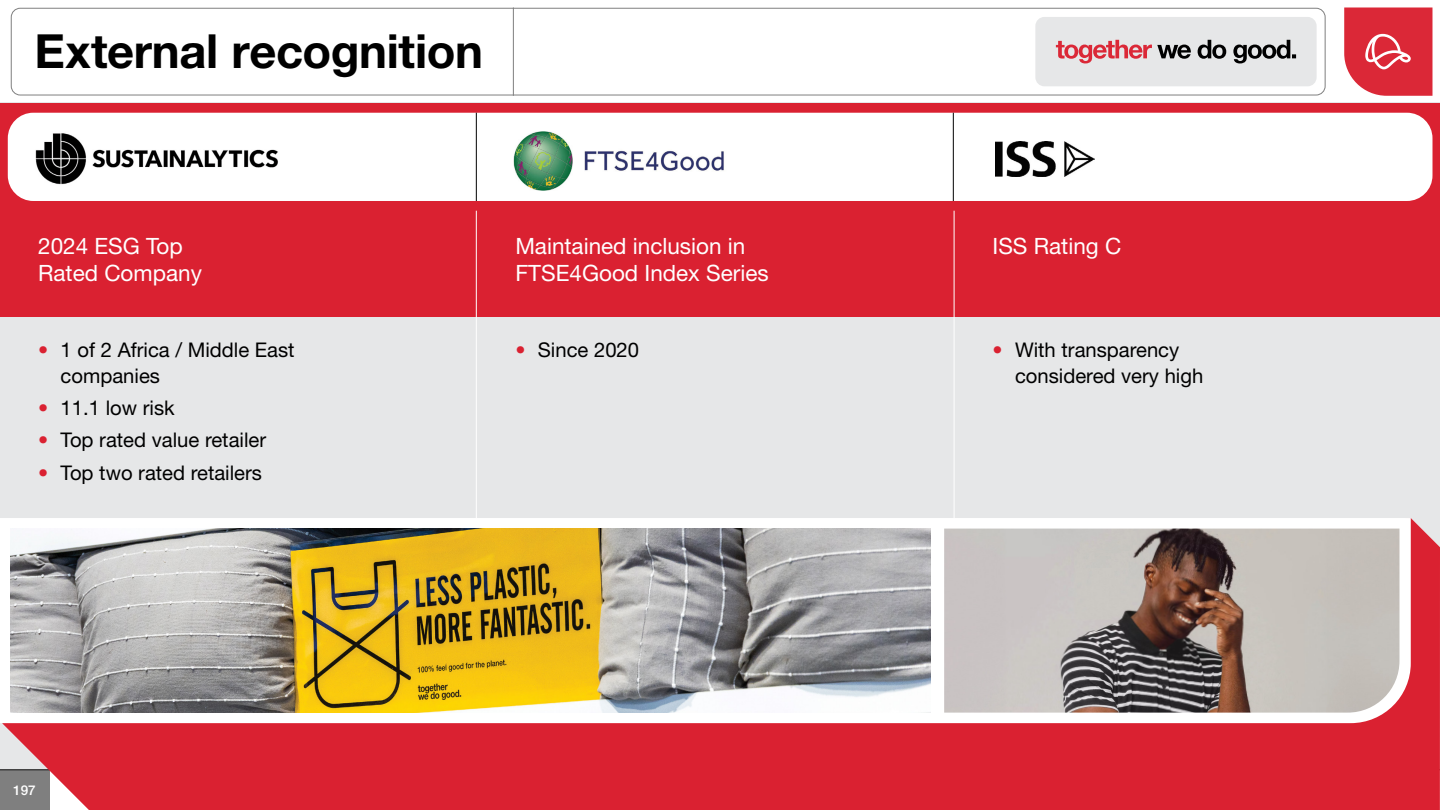
<style>
.page{position:relative;width:1440px;height:810px;background:#fff}
.page>*{position:absolute;margin:0;border:0;box-sizing:border-box;transform-origin:0 0}
.t1{font:700 47.1px "Helvetica Neue LT Std";letter-spacing:-.005em;color:#000}
.t2{font:22.5px/27.8px "Helvetica Neue LT Std";color:#fff}
.t3{font:20.25px/25.5px "Helvetica Neue LT Std";color:#000}
.t4{font:500 13.5px "Helvetica Neue LT Std";color:#fff}
.s1{color:#da2131}
</style>
<div class="page">
<div style="left:0;top:103px;width:1440px;height:666px;background:#e6e7e8"></div>
<div style="left:1px;top:103px;width:1439px;height:213px;background:#da2131"></div>
<div style="left:8px;top:113px;width:1425px;height:88px;background:#fff;border-radius:26px"></div>
<div style="left:11px;top:8px;width:1315px;height:87px;border:1px solid #7f7f7f;border-radius:9px"></div>
<div style="left:0;top:770px;width:49px;height:40px;background:#7f7f7f"></div>
<svg style="left:1344px;top:8px;width:88px;height:88px"></svg>
<hr style="left:0;top:770px;width:1440px;height:1px;background:#000">
<hr style="left:513px;top:7px;width:1px;height:89px;background:#7f7f7f">
<img style="left:513px;top:131px;width:60px;height:60px">
<img style="left:584px;top:150px;width:140px;height:21px">
<hr style="left:954px;top:211px;width:1px;height:559px;background:#fff">
<hr style="left:476px;top:211px;width:1px;height:559px;background:#fff">
<hr style="left:476px;top:113px;width:1px;height:88px;background:#000">
<hr style="left:953px;top:113px;width:1px;height:88px;background:#000">
<img style="left:995px;top:141px;width:100px;height:36px">
<img style="left:35px;top:133px;width:243px;height:52px">
<div style="left:2px;top:518px;width:1438px;height:292px;background:#da2131"></div>
<div style="left:0;top:518px;width:1411px;height:205px;background:#fff"></div>
<img style="left:944px;top:529px;width:456px;height:184px">
<img style="left:11px;top:529px;width:919px;height:184px">
<div style="left:1035px;top:17px;width:282px;height:69px;background:#e6e7e8;border-radius:9px"></div>
<svg style="left:1056px;top:40px;width:240px;height:23px"></svg>
<h1 class="t1" style="left:35px;top:23px;width:450px">External recognition</h1>
<p class="t2" style="left:38px;top:231px;width:165px">2024 ESG Top<br>Rated Company</p>
<p class="t2" style="left:515px;top:231px;width:255px">Maintained inclusion in<br>FTSE4Good Index Series</p>
<p class="t2" style="left:993px;top:231px;width:130px">ISS Rating C</p>
<p class="t3" style="left:61px;top:337px;width:236px;text-indent:-22px"><span class="s1">•</span> 1 of 2 Africa / Middle East companies</p>
<p class="t3" style="left:38px;top:395px;width:138px"><span class="s1">•</span> 11.1 low risk</p>
<p class="t3" style="left:38px;top:427px;width:230px"><span class="s1">•</span> Top rated value retailer</p>
<p class="t3" style="left:38px;top:459px;width:225px"><span class="s1">•</span> Top two rated retailers</p>
<p class="t4" style="left:13px;top:782px;width:24px">197</p>
<p class="t3" style="left:515px;top:337px;width:125px"><span class="s1">•</span> Since 2020</p>
<p class="t3" style="left:1015px;top:337px;width:190px;text-indent:-22px"><span class="s1">•</span> With transparency considered very high</p>
</div>
